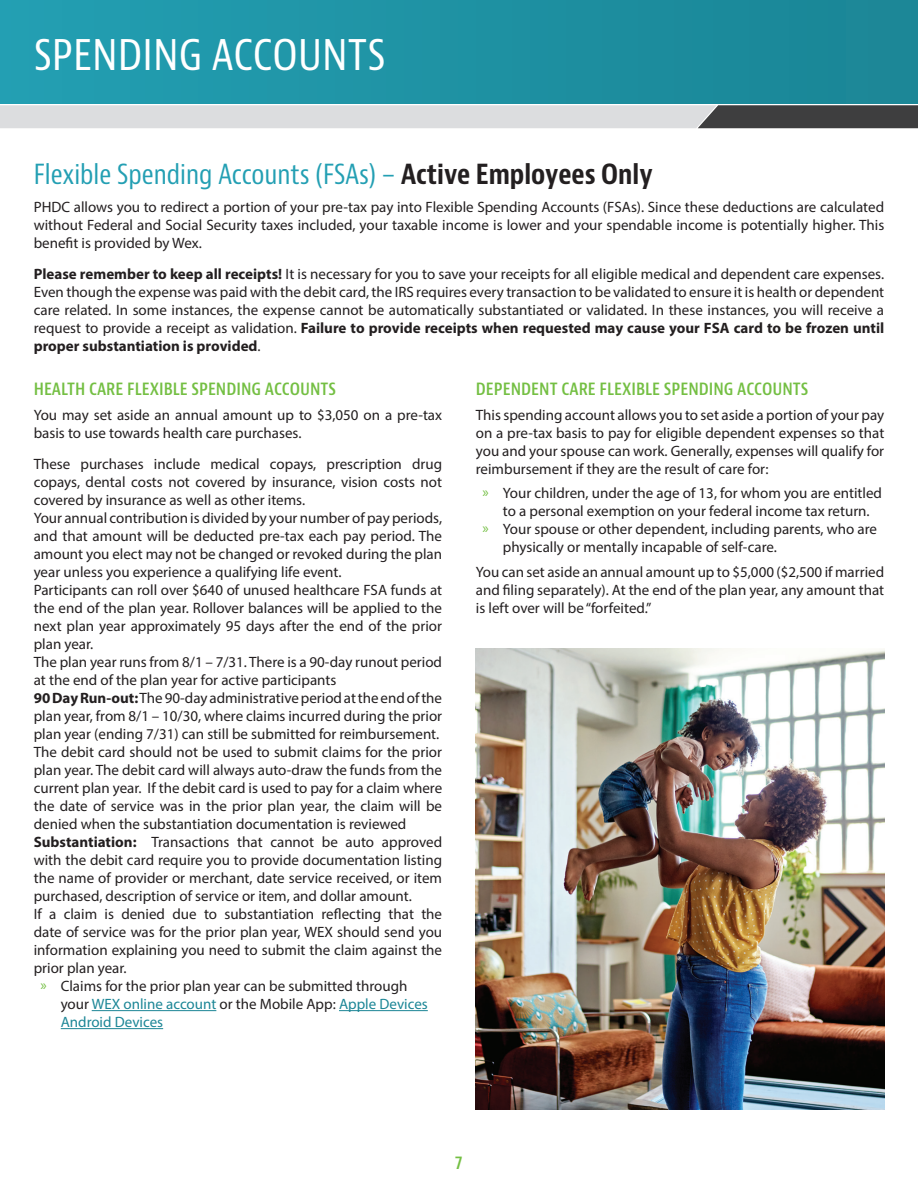
<style>
.page{position:relative;width:918px;height:1188px;background:#fff}
.page>*{position:absolute;margin:0;border:0;box-sizing:border-box;transform-origin:0 0}
.t1{font:condensed 45px "Bernino Sans";color:#fff}
.t2{font:condensed 27px "Bernino Sans";color:#239fb3}
.t3{font:600 condensed 18px "Bernino Sans";color:#74bf43}
.t4{font:15px/18px "Myriad Pro";color:#231f20;text-align:justify}
.t5{font:15px "Myriad Pro";color:#1c8696}
.s1{font-weight:700;color:#231f20}
.s2{font-weight:700}
.s3{color:#74bf43}
.s4{color:#231f20}
</style>
<div class="page">
<div style="left:0;top:0;width:918px;height:104px;background:linear-gradient(to right,#239fb2,#1a8595)"></div>
<svg style="left:0;top:105px;width:918px;height:23px;background:#b8b9bb"></svg>
<hr style="left:92px;top:1010px;width:124px;height:1px;background:#1c8696">
<hr style="left:339px;top:1010px;width:89px;height:1px;background:#1c8696">
<hr style="left:61px;top:1028px;width:102px;height:1px;background:#1c8696">
<img style="left:476px;top:648px;width:408px;height:461px">
<h1 class="t1" style="left:34px;top:26px;width:353px">SPENDING ACCOUNTS</h1>
<h2 class="t2" style="left:34px;top:157px;width:620px">Flexible Spending Accounts (FSAs) – <span class="s1">Active Employees Only</span></h2>
<p class="t4" style="left:34px;top:198px;width:852px">PHDC allows you to redirect a portion of your pre-tax pay into Flexible Spending Accounts (FSAs). Since these deductions are calculated without Federal and Social Security taxes included, your taxable income is lower and your spendable income is potentially higher. This benefit is provided by Wex.</p>
<p class="t4" style="left:34px;top:265px;width:852px"><span class="s2">Please remember to keep all receipts!</span> It is necessary for you to save your receipts for all eligible medical and dependent care expenses.<br>Even though the expense was paid with the debit card, the IRS requires every transaction to be validated to ensure it is health or dependent care related. In some instances, the expense cannot be automatically substantiated or validated. In these instances, you will receive a request to provide a receipt as validation. <span class="s2">Failure to provide receipts when requested may cause your FSA card to be frozen until proper substantiation is provided</span>.</p>
<p class="t3" style="left:34px;top:377px;width:304px">HEALTH CARE FLEXIBLE SPENDING ACCOUNTS</p>
<p class="t4" style="left:34px;top:405px;width:410px">You may set aside an annual amount up to $3,050 on a pre-tax basis to use towards health care purchases.</p>
<p class="t4" style="left:34px;top:455px;width:410px">These purchases include medical copays, prescription drug</p>
<p class="t4" style="left:34px;top:473px;width:410px">copays, dental costs not covered by insurance, vision costs not</p>
<p class="t4" style="left:34px;top:491px;width:273px">covered by insurance as well as other items.</p>
<p class="t4" style="left:34px;top:509px;width:410px">Your annual contribution is divided by your number of pay periods,</p>
<p class="t4" style="left:34px;top:527px;width:410px">and that amount will be deducted pre-tax each pay period. The</p>
<p class="t4" style="left:34px;top:545px;width:410px">amount you elect may not be changed or revoked during the plan</p>
<p class="t4" style="left:34px;top:563px;width:309px">year unless you experience a qualifying life event.</p>
<p class="t4" style="left:34px;top:581px;width:410px">Participants can roll over $640 of unused healthcare FSA funds at</p>
<p class="t4" style="left:34px;top:599px;width:410px">the end of the plan year. Rollover balances will be applied to the</p>
<p class="t4" style="left:34px;top:617px;width:410px">next plan year approximately 95 days after the end of the prior</p>
<p class="t4" style="left:34px;top:635px;width:61px">plan year.</p>
<p class="t4" style="left:34px;top:653px;width:410px">The plan year runs from 8/1 – 7/31. There is a 90-day runout period</p>
<p class="t4" style="left:34px;top:671px;width:304px">at the end of the plan year for active participants</p>
<p class="t4" style="left:34px;top:689px;width:410px"><span class="s2">90 Day Run-out:</span> The 90-day administrative period at the end of the</p>
<p class="t4" style="left:34px;top:707px;width:410px">plan year, from 8/1 – 10/30, where claims incurred during the prior</p>
<p class="t4" style="left:34px;top:725px;width:407px">plan year (ending 7/31) can still be submitted for reimbursement.</p>
<p class="t4" style="left:34px;top:743px;width:410px">The debit card should not be used to submit claims for the prior</p>
<p class="t4" style="left:34px;top:761px;width:410px">plan year. The debit card will always auto-draw the funds from the</p>
<p class="t4" style="left:34px;top:779px;width:410px">current plan year. If the debit card is used to pay for a claim where</p>
<p class="t4" style="left:34px;top:797px;width:410px">the date of service was in the prior plan year, the claim will be</p>
<p class="t4" style="left:34px;top:815px;width:374px">denied when the substantiation documentation is reviewed</p>
<p class="t4" style="left:34px;top:833px;width:410px"><span class="s2">Substantiation:</span> Transactions that cannot be auto approved</p>
<p class="t4" style="left:34px;top:851px;width:410px">with the debit card require you to provide documentation listing</p>
<p class="t4" style="left:34px;top:869px;width:410px">the name of provider or merchant, date service received, or item</p>
<p class="t4" style="left:34px;top:887px;width:380px">purchased, description of service or item, and dollar amount.</p>
<p class="t4" style="left:34px;top:905px;width:410px">If a claim is denied due to substantiation reflecting that the</p>
<p class="t4" style="left:34px;top:923px;width:410px">date of service was for the prior plan year, WEX should send you</p>
<p class="t4" style="left:34px;top:941px;width:410px">information explaining you need to submit the claim against the</p>
<p class="t4" style="left:34px;top:959px;width:95px">prior plan year.</p>
<p class="t4" style="left:40px;top:977px;width:368px"><span class="s3">»</span> Claims for the prior plan year can be submitted through</p>
<p class="t5" style="left:61px;top:995px;width:369px"><span class="s4">your</span> WEX online account <span class="s4">or the Mobile App:</span> Apple Devices</p>
<p class="t5" style="left:61px;top:1013px;width:104px">Android Devices</p>
<p class="t3" style="left:476px;top:377px;width:334px">DEPENDENT CARE FLEXIBLE SPENDING ACCOUNTS</p>
<p class="t4" style="left:476px;top:405px;width:410px">This spending account allows you to set aside a portion of your pay on a pre-tax basis to pay for eligible dependent expenses so that you and your spouse can work. Generally, expenses will qualify for reimbursement if they are the result of care for:</p>
<p class="t4" style="left:483px;top:484px;width:401px"><span class="s3">»</span> Your children, under the age of 13, for whom you are entitled</p>
<p class="t4" style="left:503px;top:502px;width:368px">to a personal exemption on your federal income tax return.</p>
<p class="t4" style="left:483px;top:520px;width:396px"><span class="s3">»</span> Your spouse or other dependent, including parents, who are</p>
<p class="t4" style="left:503px;top:538px;width:276px">physically or mentally incapable of self-care.</p>
<p class="t4" style="left:476px;top:563px;width:410px">You can set aside an annual amount up to $5,000 ($2,500 if married and filing separately). At the end of the plan year, any amount that is left over will be “forfeited.”</p>
<p class="t3" style="left:455px;top:1151px;width:9px">7</p>
</div>
